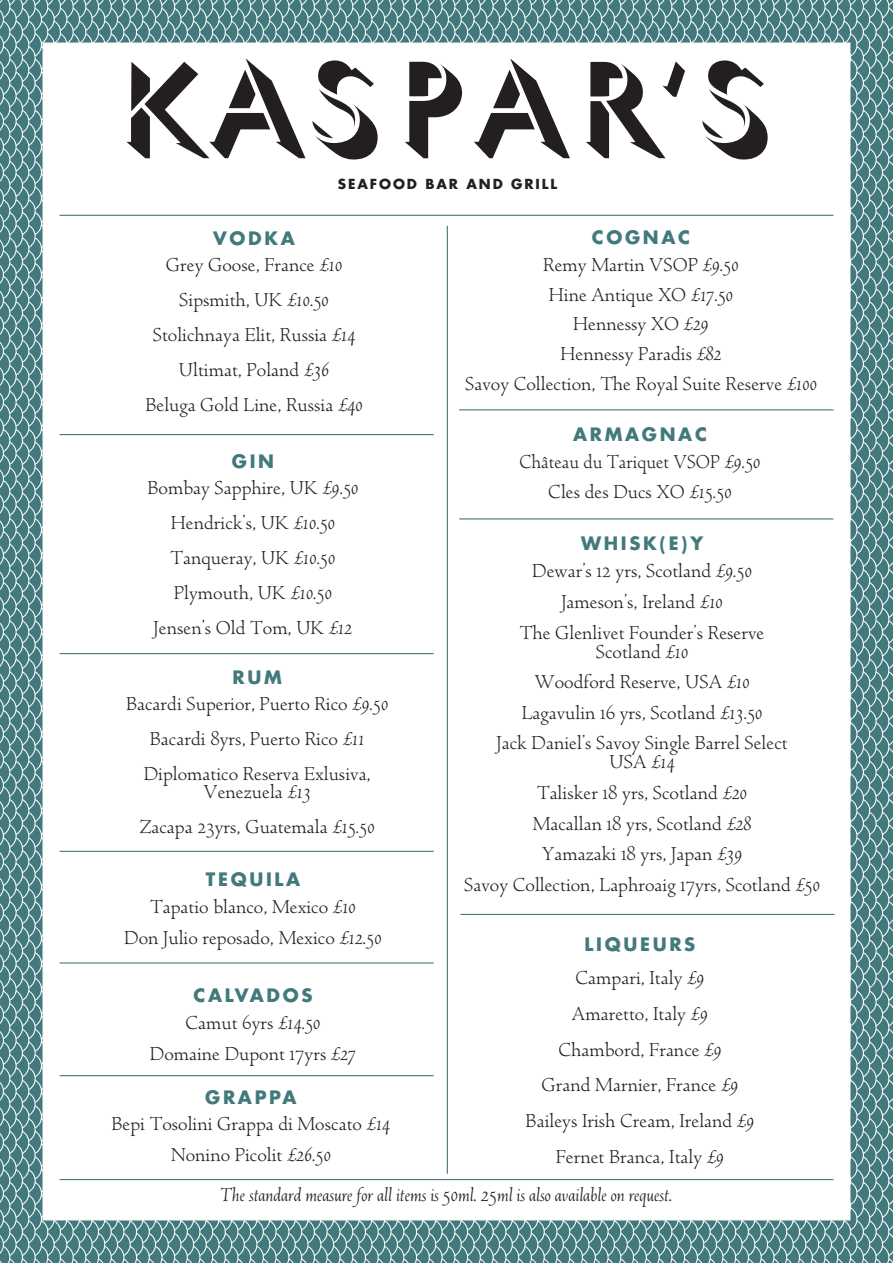
<style>
.page{position:relative;width:893px;height:1263px;background:#fff}
.page>*{position:absolute;margin:0;border:0;box-sizing:border-box;transform-origin:0 0}
.t1{font:300 21px/18.9px "Spira";color:#231f20;text-align:center}
.t2{font:italic 300 21px "Spira";color:#231f20}
.t3{font:300 21px "Spira";color:#231f20;scale:.95 1}
.t4{font:700 18px "Futura";letter-spacing:.15em;color:#42797c}
.t5{font:700 13.5px "Futura";letter-spacing:.14em;color:#231f20}
.t6{font:700 8.7px "Futura";letter-spacing:.16em;color:#231f20}
.s1{font-style:italic}
</style>
<div class="page">
<img style="left:0;top:0;width:893px;height:1263px">
<div style="left:43px;top:43px;width:807px;height:1177px;background:#fff"></div>
<svg style="left:405px;top:62px;width:57px;height:96px"></svg>
<svg style="left:474px;top:58px;width:96px;height:100px"></svg>
<svg style="left:312px;top:60px;width:66px;height:99px"></svg>
<svg style="left:702px;top:60px;width:66px;height:99px"></svg>
<svg style="left:586px;top:61px;width:99px;height:97px"></svg>
<svg style="left:126px;top:58px;width:179px;height:100px"></svg>
<hr style="left:60px;top:215px;width:773px;height:1px;background:#42797c">
<hr style="left:60px;top:1179px;width:773px;height:1px;background:#42797c">
<hr style="left:447px;top:226px;width:1px;height:948px;background:#42797c">
<hr style="left:60px;top:434px;width:374px;height:1px;background:#42797c">
<hr style="left:60px;top:653px;width:374px;height:1px;background:#42797c">
<hr style="left:60px;top:851px;width:374px;height:1px;background:#42797c">
<hr style="left:60px;top:962px;width:374px;height:1px;background:#42797c">
<hr style="left:459px;top:518px;width:374px;height:1px;background:#42797c">
<hr style="left:460px;top:914px;width:374px;height:1px;background:#42797c">
<hr style="left:60px;top:1075px;width:374px;height:1px;background:#42797c">
<hr style="left:459px;top:409px;width:374px;height:1px;background:#42797c">
<p class="t6" style="left:375px;top:171px;width:145px">SEAFOOD BAR AND GRILL</p>
<p class="t5" style="left:338px;top:175px;width:221px">SEAFOOD BAR AND GRILL</p>
<p class="t4" style="left:213px;top:226px;width:83px">VODKA</p>
<p class="t1" style="left:166px;top:257px;width:178px">Grey Goose, France <span class="s1">£10</span></p>
<p class="t1" style="left:179px;top:292px;width:151px">Sipsmith, UK <span class="s1">£10.50</span></p>
<p class="t1" style="left:153px;top:327px;width:204px">Stolichnaya Elit, Russia <span class="s1">£14</span></p>
<p class="t1" style="left:179px;top:362px;width:152px">Ultimat, Poland <span class="s1">£36</span></p>
<p class="t1" style="left:146px;top:397px;width:219px">Beluga Gold Line, Russia <span class="s1">£40</span></p>
<p class="t4" style="left:592px;top:226px;width:100px">COGNAC</p>
<p class="t1" style="left:543px;top:256px;width:197px">Remy Martin VSOP <span class="s1">£9.50</span></p>
<p class="t1" style="left:549px;top:286px;width:186px">Hine Antique XO <span class="s1">£17.50</span></p>
<p class="t1" style="left:573px;top:316px;width:137px">Hennessy XO <span class="s1">£29</span></p>
<p class="t1" style="left:560px;top:345px;width:163px">Hennessy Paradis <span class="s1">£82</span></p>
<p class="t1" style="left:465px;top:375px;width:353px">Savoy Collection, The Royal Suite Reserve <span class="s1">£100</span></p>
<p class="t4" style="left:573px;top:423px;width:135px">ARMAGNAC</p>
<p class="t3" style="left:519px;top:451px;width:255px">Château du Tariquet VSOP <span class="s1">£9.50</span></p>
<p class="t1" style="left:548px;top:483px;width:185px">Cles des Ducs XO <span class="s1">£15.50</span></p>
<p class="t4" style="left:232px;top:449px;width:44px">GIN</p>
<p class="t1" style="left:148px;top:479px;width:212px">Bombay Sapphire, UK <span class="s1">£9.50</span></p>
<p class="t1" style="left:171px;top:514px;width:166px">Hendrick’s, UK <span class="s1">£10.50</span></p>
<p class="t1" style="left:171px;top:550px;width:166px">Tanqueray, UK <span class="s1">£10.50</span></p>
<p class="t1" style="left:174px;top:585px;width:160px">Plymouth, UK <span class="s1">£10.50</span></p>
<p class="t1" style="left:154px;top:620px;width:200px">Jensen’s Old Tom, UK <span class="s1">£12</span></p>
<p class="t4" style="left:581px;top:531px;width:124px">WHISK(E)Y</p>
<p class="t1" style="left:532px;top:563px;width:221px">Dewar’s 12 yrs, Scotland <span class="s1">£9.50</span></p>
<p class="t1" style="left:561px;top:593px;width:163px">Jameson’s, Ireland <span class="s1">£10</span></p>
<p class="t1" style="left:520px;top:624px;width:246px">The Glenlivet Founder’s Reserve<br>Scotland <span class="s1">£10</span></p>
<p class="t1" style="left:535px;top:673px;width:217px">Woodford Reserve, USA <span class="s1">£10</span></p>
<p class="t1" style="left:522px;top:704px;width:242px">Lagavulin 16 yrs, Scotland <span class="s1">£13.50</span></p>
<p class="t1" style="left:496px;top:735px;width:293px">Jack Daniel’s Savoy Single Barrel Select<br>USA <span class="s1">£14</span></p>
<p class="t1" style="left:537px;top:784px;width:212px">Talisker 18 yrs, Scotland <span class="s1">£20</span></p>
<p class="t1" style="left:533px;top:815px;width:220px">Macallan 18 yrs, Scotland <span class="s1">£28</span></p>
<p class="t1" style="left:542px;top:846px;width:202px">Yamazaki 18 yrs, Japan <span class="s1">£39</span></p>
<p class="t1" style="left:464px;top:876px;width:357px">Savoy Collection, Laphroaig 17yrs, Scotland <span class="s1">£50</span></p>
<p class="t4" style="left:233px;top:665px;width:51px">RUM</p>
<p class="t1" style="left:126px;top:695px;width:264px">Bacardi Superior, Puerto Rico <span class="s1">£9.50</span></p>
<p class="t1" style="left:150px;top:730px;width:216px">Bacardi 8yrs, Puerto Rico <span class="s1">£11</span></p>
<p class="t1" style="left:144px;top:766px;width:229px;line-height:18px">Diplomatico Reserva Exlusiva,<br>Venezuela <span class="s1">£13</span></p>
<p class="t1" style="left:140px;top:818px;width:236px">Zacapa 23yrs, Guatemala <span class="s1">£15.50</span></p>
<p class="t4" style="left:206px;top:868px;width:96px">TEQUILA</p>
<p class="t1" style="left:150px;top:898px;width:207px">Tapatio blanco, Mexico <span class="s1">£10</span></p>
<p class="t1" style="left:124px;top:929px;width:259px">Don Julio reposado, Mexico <span class="s1">£12.50</span></p>
<p class="t4" style="left:584px;top:933px;width:112px">LIQUEURS</p>
<p class="t1" style="left:576px;top:969px;width:130px">Campari, Italy <span class="s1">£9</span></p>
<p class="t1" style="left:572px;top:1005px;width:137px">Amaretto, Italy <span class="s1">£9</span></p>
<p class="t1" style="left:558px;top:1041px;width:165px">Chambord, France <span class="s1">£9</span></p>
<p class="t1" style="left:542px;top:1077px;width:198px">Grand Marnier, France <span class="s1">£9</span></p>
<p class="t1" style="left:526px;top:1112px;width:230px">Baileys Irish Cream, Ireland <span class="s1">£9</span></p>
<p class="t1" style="left:556px;top:1148px;width:170px">Fernet Branca, Italy <span class="s1">£9</span></p>
<p class="t2" style="left:220px;top:1184px;width:454px">The standard measure for all items is 50ml. 25ml is also available on request.</p>
<p class="t4" style="left:194px;top:984px;width:120px">CALVADOS</p>
<p class="t1" style="left:185px;top:1014px;width:137px">Camut 6yrs <span class="s1">£14.50</span></p>
<p class="t1" style="left:150px;top:1045px;width:208px">Domaine Dupont 17yrs <span class="s1">£27</span></p>
<p class="t4" style="left:205px;top:1085px;width:93px">GRAPPA</p>
<p class="t1" style="left:112px;top:1115px;width:280px">Bepi Tosolini Grappa di Moscato <span class="s1">£14</span></p>
<p class="t1" style="left:171px;top:1146px;width:162px">Nonino Picolit <span class="s1">£26.50</span></p>
</div>
